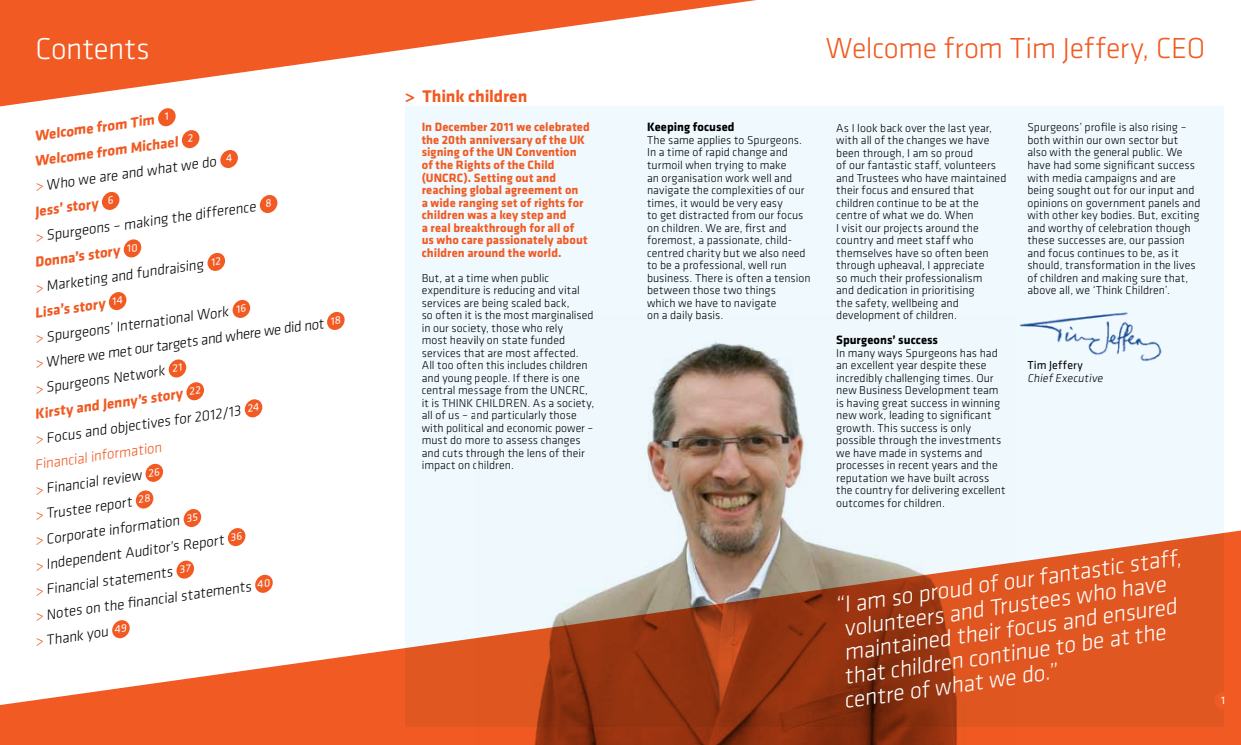
<style>
.page{position:relative;width:1241px;height:745px;background:#fff}
.page>*{position:absolute;margin:0;border:0;box-sizing:border-box;transform-origin:0 0}
.t1{font:300 31.25px "Klavika";letter-spacing:-.005em;color:#fff}
.t2{font:300 30px "Klavika";letter-spacing:-.01em;color:#f15a22}
.t3{font:300 23.75px "Klavika";color:#fff}
.t4{font:700 17.5px "Klavika";letter-spacing:-.015em;color:#f15a22}
.t5{font:300 15px "Klavika";color:#000}
.t6{font:700 15px "Klavika";color:#f15a22}
.t7{font:300 15px "Klavika";color:#f15a22}
.t8{font:700 12.5px/12.5px "Klavika";letter-spacing:.005em;color:#f15a22}
.t9{font:700 12.5px "Klavika";letter-spacing:.005em;color:#000}
.t10{font:300 11.88px/12.5px "Klavika";letter-spacing:.005em;color:#000}
.t11{font:11.88px "Klavika";letter-spacing:.02em;color:#000}
.t12{font:11.25px "Klavika";color:#fff}
.s1{color:#f15a22}
.s2{font-weight:400;font-size:11px;color:#fff}
</style>
<div class="page">
<svg style="left:0;top:0;width:1224px;height:109px"></svg>
<div style="left:405px;top:106px;width:817px;height:620px;background:#eff9fe"></div>
<svg style="left:0;top:527px;width:1240px;height:217px"></svg>
<img style="left:475px;top:342px;width:541px;height:402px">
<svg style="left:158px;top:107px;width:18px;height:20px"></svg>
<svg style="left:182px;top:130px;width:17px;height:19px"></svg>
<svg style="left:220px;top:150px;width:18px;height:19px"></svg>
<svg style="left:102px;top:191px;width:17px;height:19px"></svg>
<svg style="left:260px;top:195px;width:17px;height:18px"></svg>
<svg style="left:124px;top:239px;width:17px;height:19px"></svg>
<svg style="left:207px;top:252px;width:18px;height:19px"></svg>
<svg style="left:109px;top:292px;width:17px;height:19px"></svg>
<svg style="left:232px;top:299px;width:18px;height:19px"></svg>
<svg style="left:327px;top:311px;width:17px;height:19px"></svg>
<svg style="left:169px;top:359px;width:35px;height:42px"></svg>
<svg style="left:245px;top:399px;width:17px;height:19px"></svg>
<svg style="left:145px;top:463px;width:18px;height:19px"></svg>
<svg style="left:136px;top:490px;width:17px;height:19px"></svg>
<svg style="left:184px;top:509px;width:17px;height:19px"></svg>
<svg style="left:228px;top:527px;width:17px;height:20px"></svg>
<svg style="left:176px;top:559px;width:18px;height:20px"></svg>
<svg style="left:255px;top:573px;width:18px;height:20px"></svg>
<svg style="left:112px;top:618px;width:18px;height:21px"></svg>
<img style="left:1019px;top:312px;width:143px;height:49px">
<div style="left:1214px;top:691px;width:17px;height:18px;background:#f15a22;border-radius:50%"></div>
<h1 class="t1" style="left:35px;top:31px;width:116px">Contents</h1>
<p class="t6" style="left:34px;top:128px;width:136px;rotate:-8deg">Welcome from Tim <sup>1</sup></p>
<p class="t6" style="left:34px;top:153px;width:161px;rotate:-8deg">Welcome from Michael <sup>2</sup></p>
<p class="t5" style="left:34px;top:178px;width:200px;rotate:-8deg"><span class="s1">&gt;</span> Who we are and what we do <sup>4</sup></p>
<p class="t6" style="left:34px;top:203px;width:81px;rotate:-8deg">Jess’ story <sup>6</sup></p>
<p class="t5" style="left:34px;top:229px;width:240px;rotate:-8deg"><span class="s1">&gt;</span> Spurgeons – making the difference <sup>8</sup></p>
<p class="t6" style="left:34px;top:254px;width:105px;rotate:-8deg">Donna’s story <sup>10</sup></p>
<p class="t5" style="left:34px;top:279px;width:189px;rotate:-8deg"><span class="s1">&gt;</span> Marketing and fundraising <sup>12</sup></p>
<p class="t6" style="left:34px;top:304px;width:90px;rotate:-8deg">Lisa’s story <sup>14</sup></p>
<p class="t5" style="left:34px;top:330px;width:215px;rotate:-8deg"><span class="s1">&gt;</span> Spurgeons’ International Work <sup>16</sup></p>
<p class="t5" style="left:34px;top:355px;width:310px;rotate:-8deg"><span class="s1">&gt;</span> Where we met our targets and where we did not <sup>18</sup></p>
<p class="t5" style="left:34px;top:380px;width:150px;rotate:-8deg"><span class="s1">&gt;</span> Spurgeons Network <sup>2</sup><span class="s2">1</span></p>
<p class="t6" style="left:34px;top:405px;width:169px;rotate:-8deg">Kirsty and Jenny’s story <sup>2</sup><span class="s2">2</span></p>
<p class="t5" style="left:34px;top:431px;width:228px;rotate:-8deg"><span class="s1">&gt;</span> Focus and objectives for 2012/13 <sup>2</sup><span class="s2">4</span></p>
<p class="t7" style="left:34px;top:456px;width:129px;rotate:-8deg">Financial information</p>
<p class="t5" style="left:34px;top:481px;width:128px;rotate:-8deg"><span class="s1">&gt;</span> Financial review <sup>26</sup></p>
<p class="t5" style="left:34px;top:506px;width:118px;rotate:-8deg"><span class="s1">&gt;</span> Trustee report <sup>2</sup><span class="s2">8</span></p>
<p class="t5" style="left:34px;top:532px;width:166px;rotate:-8deg"><span class="s1">&gt;</span> Corporate information <sup>3</sup><span class="s2">5</span></p>
<p class="t5" style="left:34px;top:557px;width:211px;rotate:-8deg"><span class="s1">&gt;</span> Independent Auditor’s Report <sup>3</sup><span class="s2">6</span></p>
<p class="t5" style="left:34px;top:582px;width:159px;rotate:-8deg"><span class="s1">&gt;</span> Financial statements <sup>3</sup><span class="s2">7</span></p>
<p class="t5" style="left:34px;top:607px;width:239px;rotate:-8deg"><span class="s1">&gt;</span> Notes on the fi nancial statements <sup>4</sup><span class="s2">0</span></p>
<p class="t5" style="left:34px;top:633px;width:94px;rotate:-8deg"><span class="s1">&gt;</span> Thank you <sup>4</sup><span class="s2">9</span></p>
<h3 class="t4" style="left:405px;top:86px;width:124px">&gt; Think children</h3>
<p class="t8" style="left:421px;top:121px;width:170px">In December 2011 we celebrated the 20th anniversary of the UK signing of the UN Convention of the Rights of the Child (UNCRC). Setting out and reaching global agreement on<br>a wide ranging set of rights for children was a key step and<br>a real breakthrough for all of us who care passionately about children around the world.</p>
<p class="t10" style="left:421px;top:271px;width:174px">But, at a time when public expenditure is reducing and vital services are being scaled back,<br>so often it is the most marginalised in our society, those who rely<br>most heavily on state funded services that are most affected.<br>All too often this includes children and young people. If there is one central message from the UNCRC, it is THINK CHILDREN. As a society, all of us – and particularly those with political and economic power – must do more to assess changes and cuts through the lens of their impact on children.</p>
<h2 class="t2" style="left:825px;top:32px;width:381px">Welcome from Tim Jeffery, CEO</h2>
<p class="t9" style="left:647px;top:120px;width:89px">Keeping focused</p>
<p class="t10" style="left:647px;top:134px;width:165px">The same applies to Spurgeons.<br>In a time of rapid change and turmoil when trying to make<br>an organisation work well and navigate the complexities of our times, it would be very easy<br>to get distracted from our focus on children. We are, first and foremost, a passionate, child&shy;centred charity but we also need to be a professional, well run business. There is often a tension between those two things<br>which we have to navigate<br>on a daily basis.</p>
<p class="t10" style="left:836px;top:121px;width:172px">As I look back over the last year, with all of the changes we have been through, I am so proud<br>of our fantastic staff, volunteers and Trustees who have maintained their focus and ensured that children continue to be at the centre of what we do. When<br>I visit our projects around the country and meet staff who themselves have so often been through upheaval, I appreciate<br>so much their professionalism<br>and dedication in prioritising<br>the safety, wellbeing and development of children.</p>
<p class="t9" style="left:836px;top:333px;width:103px">Spurgeons’ success</p>
<p class="t10" style="left:836px;top:346px;width:171px">In many ways Spurgeons has had an excellent year despite these incredibly challenging times. Our new Business Development team is having great success in winning new work, leading to significant growth. This success is only possible through the investments we have made in systems and processes in recent years and the reputation we have built across the country for delivering excellent outcomes for children.</p>
<p class="t10" style="left:1027px;top:121px;width:174px">Spurgeons’ profile is also rising – both within our own sector but also with the general public. We have had some significant success with media campaigns and are being sought out for our input and opinions on government panels and with other key bodies. But, exciting and worthy of celebration though these successes are, our passion and focus continues to be, as it should, transformation in the lives of children and making sure that, above all, we ‘Think Children’.</p>
<p class="t11" style="left:1027px;top:358px;width:57px">Tim Jeffery</p>
<p class="t10" style="left:1027px;top:371px;width:79px">Chief Executive</p>
<h3 class="t3" style="left:833px;top:592px;width:351px;rotate:-8deg">“I am so proud of our fantastic staff,</h3>
<h3 class="t3" style="left:842px;top:615px;width:326px;rotate:-8deg">volunteers and Trustees who have</h3>
<h3 class="t3" style="left:842px;top:639px;width:337px;rotate:-8deg">maintained their focus and ensured</h3>
<h3 class="t3" style="left:842px;top:663px;width:326px;rotate:-8deg">that children continue to be at the</h3>
<h3 class="t3" style="left:842px;top:687px;width:217px;rotate:-8deg">centre of what we do.”</h3>
<p class="t12" style="left:1220px;top:694px;width:5px">1</p>
</div>
